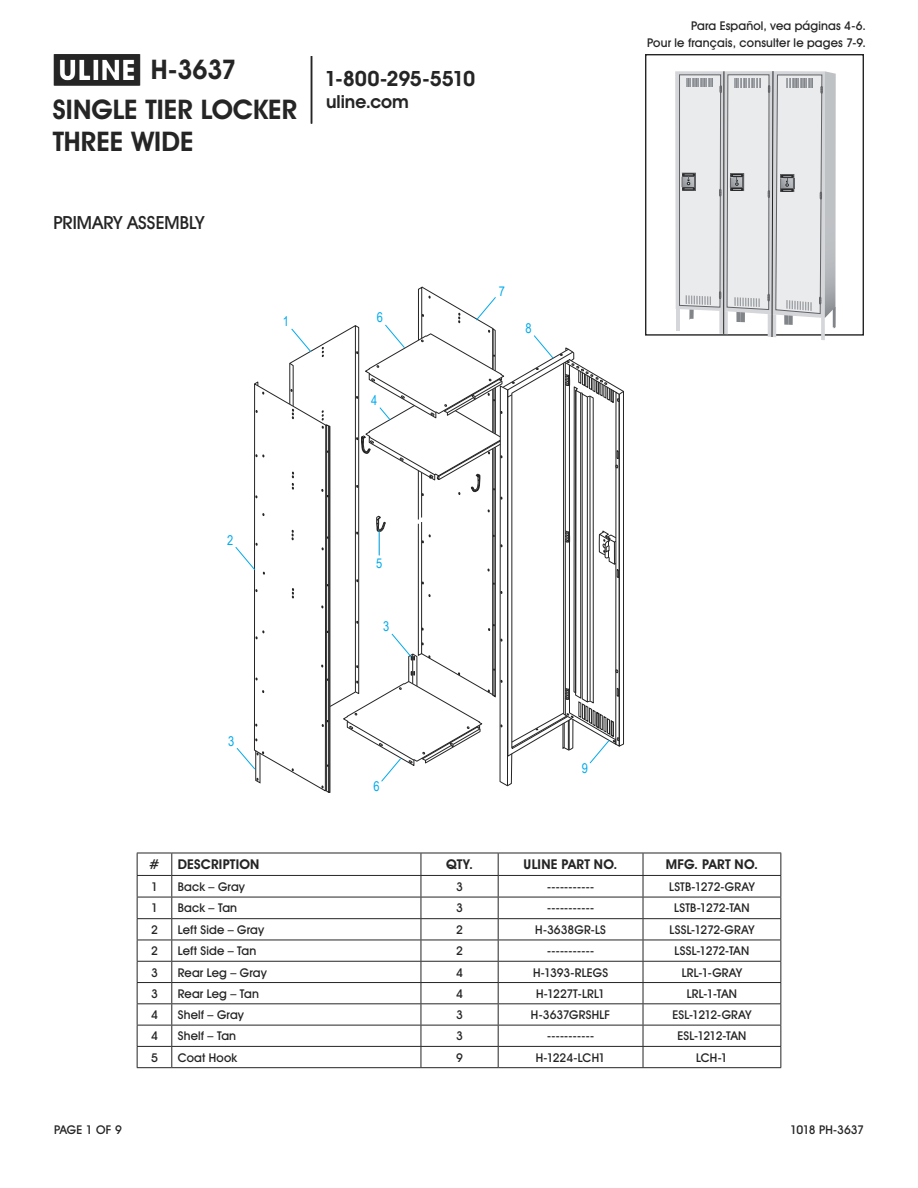
<style>
.page{position:relative;width:918px;height:1188px;background:#fff}
.page>*{position:absolute;margin:0;border:0;box-sizing:border-box;transform-origin:0 0}
.t1{font:700 27px/39.6px "Uline Two Knine";letter-spacing:.005em;color:#252525}
.t2{font:700 21px "Uline Two Knine";letter-spacing:-.02em;color:#252525}
.t3{font:18px "Uline Two Knine";letter-spacing:.01em;color:#252525}
.t4{font:700 18px "Uline Two Knine";color:#252525}
.t5{font:700 13.5px "Uline Two Knine";letter-spacing:.015em;color:#252525}
.t6{font:13.5px "Arial Narrow";color:#00aaeb}
.t7{font:12px/16.8px "Uline Two Knine";letter-spacing:.01em;color:#252525;text-align:right}
.t8{font:12px "Uline Two Knine";letter-spacing:-.01em;color:#252525}
.t9{font:12px "Uline Two Knine";letter-spacing:-.05em;color:#252525}
.t10{font:12px "Uline Two Knine";letter-spacing:-.015em;color:#252525}
.s1{font-size:28.5px}
</style>
<div class="page">
<hr style="left:311px;top:56px;width:1px;height:68px;background:#252525">
<div style="left:645px;top:54px;width:219px;height:282px;border:1px solid #252525"></div>
<hr style="left:137px;top:853px;width:35px;height:1px;background:#252525">
<hr style="left:172px;top:853px;width:249px;height:1px;background:#252525">
<hr style="left:421px;top:853px;width:77px;height:1px;background:#252525">
<hr style="left:498px;top:853px;width:145px;height:1px;background:#252525">
<hr style="left:643px;top:853px;width:138px;height:1px;background:#252525">
<hr style="left:137px;top:897px;width:35px;height:1px;background:#252525">
<hr style="left:172px;top:897px;width:249px;height:1px;background:#252525">
<hr style="left:421px;top:897px;width:77px;height:1px;background:#252525">
<hr style="left:498px;top:897px;width:145px;height:1px;background:#252525">
<hr style="left:643px;top:897px;width:138px;height:1px;background:#252525">
<hr style="left:137px;top:918px;width:35px;height:1px;background:#252525">
<hr style="left:172px;top:918px;width:249px;height:1px;background:#252525">
<hr style="left:421px;top:918px;width:77px;height:1px;background:#252525">
<hr style="left:498px;top:918px;width:145px;height:1px;background:#252525">
<hr style="left:643px;top:918px;width:138px;height:1px;background:#252525">
<hr style="left:137px;top:940px;width:35px;height:1px;background:#252525">
<hr style="left:172px;top:940px;width:249px;height:1px;background:#252525">
<hr style="left:421px;top:940px;width:77px;height:1px;background:#252525">
<hr style="left:498px;top:940px;width:145px;height:1px;background:#252525">
<hr style="left:643px;top:940px;width:138px;height:1px;background:#252525">
<hr style="left:137px;top:961px;width:35px;height:1px;background:#252525">
<hr style="left:172px;top:961px;width:249px;height:1px;background:#252525">
<hr style="left:421px;top:961px;width:77px;height:1px;background:#252525">
<hr style="left:498px;top:961px;width:145px;height:1px;background:#252525">
<hr style="left:643px;top:961px;width:138px;height:1px;background:#252525">
<hr style="left:137px;top:982px;width:35px;height:1px;background:#252525">
<hr style="left:172px;top:982px;width:249px;height:1px;background:#252525">
<hr style="left:421px;top:982px;width:77px;height:1px;background:#252525">
<hr style="left:498px;top:982px;width:145px;height:1px;background:#252525">
<hr style="left:643px;top:982px;width:138px;height:1px;background:#252525">
<hr style="left:137px;top:1003px;width:35px;height:1px;background:#252525">
<hr style="left:172px;top:1003px;width:249px;height:1px;background:#252525">
<hr style="left:421px;top:1003px;width:77px;height:1px;background:#252525">
<hr style="left:498px;top:1003px;width:145px;height:1px;background:#252525">
<hr style="left:643px;top:1003px;width:138px;height:1px;background:#252525">
<hr style="left:137px;top:1025px;width:35px;height:1px;background:#252525">
<hr style="left:172px;top:1025px;width:249px;height:1px;background:#252525">
<hr style="left:421px;top:1025px;width:77px;height:1px;background:#252525">
<hr style="left:498px;top:1025px;width:145px;height:1px;background:#252525">
<hr style="left:643px;top:1025px;width:138px;height:1px;background:#252525">
<hr style="left:137px;top:1046px;width:35px;height:1px;background:#252525">
<svg style="left:137px;top:853px;width:1px;height:214px"></svg>
<hr style="left:172px;top:1046px;width:249px;height:1px;background:#252525">
<svg style="left:171px;top:853px;width:1px;height:214px"></svg>
<hr style="left:421px;top:1046px;width:77px;height:1px;background:#252525">
<svg style="left:421px;top:853px;width:1px;height:214px"></svg>
<hr style="left:498px;top:1046px;width:145px;height:1px;background:#252525">
<svg style="left:498px;top:853px;width:1px;height:214px"></svg>
<hr style="left:643px;top:1046px;width:138px;height:1px;background:#252525">
<svg style="left:643px;top:853px;width:1px;height:214px"></svg>
<svg style="left:780px;top:853px;width:1px;height:214px"></svg>
<hr style="left:137px;top:1067px;width:35px;height:1px;background:#252525">
<hr style="left:172px;top:1067px;width:249px;height:1px;background:#252525">
<hr style="left:421px;top:1067px;width:77px;height:1px;background:#252525">
<hr style="left:498px;top:1067px;width:145px;height:1px;background:#252525">
<hr style="left:643px;top:1067px;width:138px;height:1px;background:#252525">
<hr style="left:137px;top:875px;width:35px;height:1px;background:#252525">
<hr style="left:172px;top:875px;width:249px;height:1px;background:#252525">
<hr style="left:421px;top:875px;width:77px;height:1px;background:#252525">
<hr style="left:498px;top:875px;width:145px;height:1px;background:#252525">
<hr style="left:643px;top:875px;width:138px;height:1px;background:#252525">
<hr style="left:821px;top:318px;width:4px;height:22px;background:#d4d6d9">
<svg style="left:675px;top:71px;width:161px;height:266px;background:#d8d9da"></svg>
<svg style="left:235px;top:287px;width:389px;height:506px"></svg>
<h1 class="t1" style="left:53px;top:50px;width:246px"><span class="s1">π</span> H-3637<br>SINGLE TIER LOCKER</h1>
<h1 class="t1" style="left:53px;top:122px;width:142px">THREE WIDE</h1>
<h3 class="t3" style="left:53px;top:212px;width:152px">PRIMARY ASSEMBLY</h3>
<p class="t6" style="left:283px;top:312px;width:8px">1</p>
<h2 class="t2" style="left:324px;top:66px;width:152px">1-800-295-5510</h2>
<h3 class="t4" style="left:326px;top:90px;width:84px">uline.com</h3>
<p class="t6" style="left:377px;top:308px;width:8px">6</p>
<p class="t6" style="left:371px;top:390px;width:8px">4</p>
<p class="t6" style="left:499px;top:281px;width:8px">7</p>
<p class="t6" style="left:525px;top:318px;width:8px">8</p>
<p class="t6" style="left:227px;top:530px;width:8px">2</p>
<p class="t6" style="left:228px;top:731px;width:8px">3</p>
<p class="t6" style="left:376px;top:553px;width:8px">5</p>
<p class="t6" style="left:383px;top:617px;width:8px">3</p>
<p class="t6" style="left:374px;top:777px;width:8px">6</p>
<p class="t6" style="left:582px;top:758px;width:8px">9</p>
<p class="t7" style="left:647px;top:17px;width:220px">Para Español, vea páginas 4-6.<br>Pour le français, consulter le pages 7-9.</p>
<p class="t5" style="left:149px;top:856px;width:12px">#</p>
<p class="t5" style="left:178px;top:856px;width:83px">DESCRIPTION</p>
<p class="t5" style="left:446px;top:856px;width:28px">QTY.</p>
<p class="t5" style="left:524px;top:856px;width:95px">ULINE PART NO.</p>
<p class="t5" style="left:666px;top:856px;width:94px">MFG. PART NO.</p>
<p class="t7" style="left:151px;top:878px;width:8px">1</p>
<p class="t7" style="left:178px;top:878px;width:69px">Back – Gray</p>
<p class="t7" style="left:456px;top:878px;width:8px">3</p>
<p class="t7" style="left:547px;top:878px;width:48px">-----------</p>
<p class="t7" style="left:669px;top:878px;width:87px">LSTB-1272-GRAY</p>
<p class="t7" style="left:151px;top:900px;width:8px">1</p>
<p class="t7" style="left:178px;top:900px;width:61px">Back – Tan</p>
<p class="t7" style="left:456px;top:900px;width:8px">3</p>
<p class="t7" style="left:547px;top:900px;width:48px">-----------</p>
<p class="t7" style="left:674px;top:900px;width:77px">LSTB-1272-TAN</p>
<p class="t7" style="left:151px;top:921px;width:8px">2</p>
<p class="t7" style="left:178px;top:921px;width:88px">Left Side – Gray</p>
<p class="t7" style="left:456px;top:921px;width:8px">2</p>
<p class="t7" style="left:535px;top:921px;width:72px">H-3638GR-LS</p>
<p class="t7" style="left:670px;top:921px;width:86px">LSSL-1272-GRAY</p>
<p class="t7" style="left:151px;top:942px;width:8px">2</p>
<p class="t7" style="left:178px;top:942px;width:80px">Left Side – Tan</p>
<p class="t7" style="left:456px;top:942px;width:8px">2</p>
<p class="t7" style="left:547px;top:942px;width:48px">-----------</p>
<p class="t7" style="left:675px;top:942px;width:76px">LSSL-1272-TAN</p>
<p class="t7" style="left:151px;top:964px;width:8px">3</p>
<p class="t7" style="left:178px;top:964px;width:91px">Rear Leg – Gray</p>
<p class="t7" style="left:456px;top:964px;width:8px">4</p>
<p class="t7" style="left:533px;top:964px;width:76px">H-1393-RLEGS</p>
<p class="t7" style="left:682px;top:964px;width:62px">LRL-1-GRAY</p>
<p class="t7" style="left:151px;top:985px;width:8px">3</p>
<p class="t7" style="left:178px;top:985px;width:83px">Rear Leg – Tan</p>
<p class="t7" style="left:456px;top:985px;width:8px">4</p>
<p class="t7" style="left:536px;top:985px;width:70px">H-1227T-LRL1</p>
<p class="t7" style="left:687px;top:985px;width:52px">LRL-1-TAN</p>
<p class="t7" style="left:151px;top:1006px;width:8px">4</p>
<p class="t7" style="left:178px;top:1006px;width:68px">Shelf – Gray</p>
<p class="t7" style="left:456px;top:1006px;width:8px">3</p>
<p class="t7" style="left:531px;top:1006px;width:81px">H-3637GRSHLF</p>
<p class="t8" style="left:672px;top:1007px;width:80px">ESL-1212-GRAY</p>
<p class="t7" style="left:151px;top:1028px;width:8px">4</p>
<p class="t7" style="left:178px;top:1028px;width:60px">Shelf – Tan</p>
<p class="t7" style="left:456px;top:1028px;width:8px">3</p>
<p class="t7" style="left:547px;top:1028px;width:48px">-----------</p>
<p class="t8" style="left:678px;top:1029px;width:70px">ESL-1212-TAN</p>
<p class="t7" style="left:151px;top:1049px;width:8px">5</p>
<p class="t7" style="left:178px;top:1049px;width:61px">Coat Hook</p>
<p class="t7" style="left:456px;top:1049px;width:8px">9</p>
<p class="t10" style="left:536px;top:1050px;width:71px">H-1224-LCH1</p>
<p class="t7" style="left:696px;top:1049px;width:33px">LCH-1</p>
<p class="t7" style="left:54px;top:1121px;width:69px">PAGE 1 OF 9</p>
<p class="t9" style="left:790px;top:1122px;width:75px">1018 PH-3637</p>
</div>
